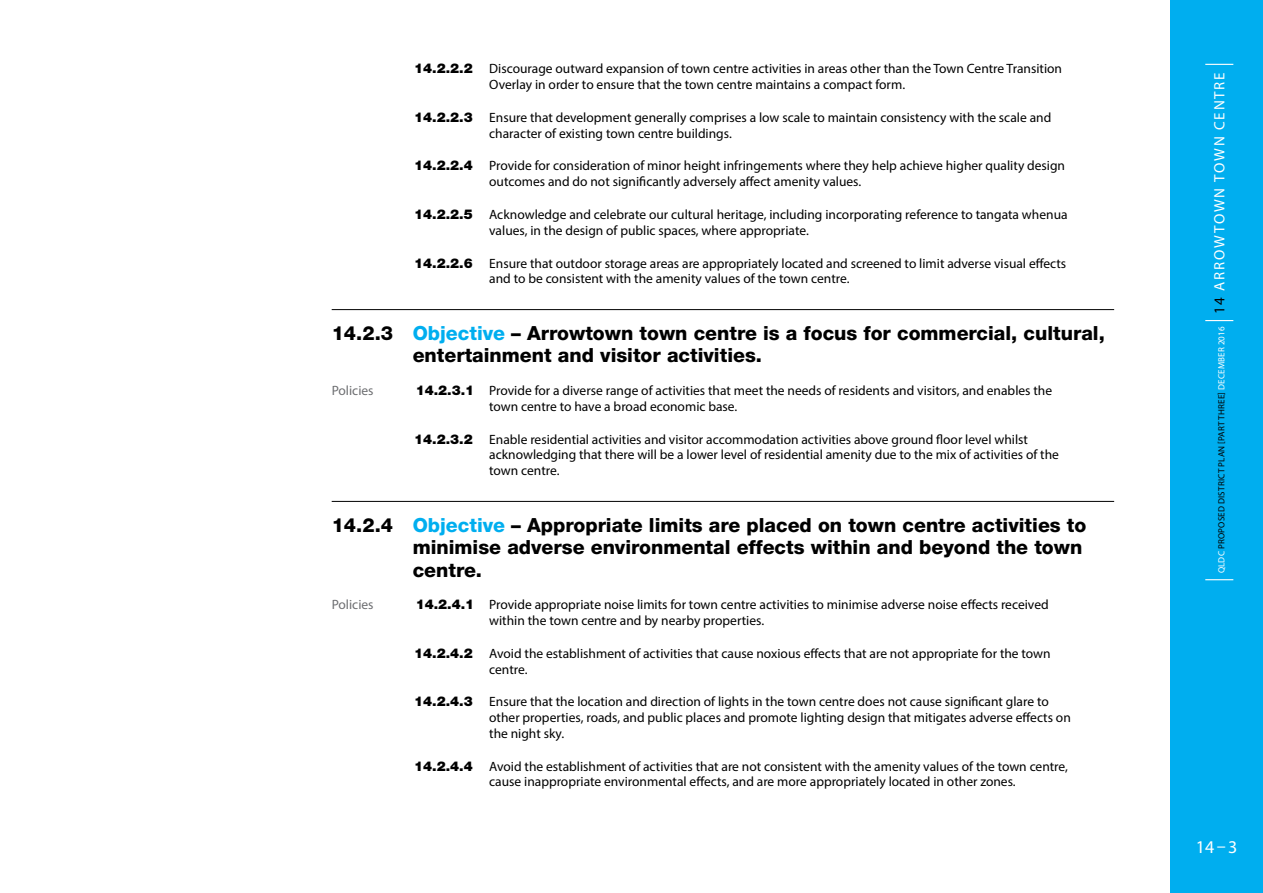
<style>
.page{position:relative;width:1263px;height:893px;background:#fff}
.page>*{position:absolute;margin:0;border:0;box-sizing:border-box;transform-origin:0 0}
.t1{font:800 19.5px/22.5px "Helvetica Neue LT Std";color:#000}
.t2{font:18px "Myriad Pro";color:#fff}
.t3{font:13.5px/15.8px "Myriad Pro";color:#000}
.t4{font:13.5px "Myriad Pro";color:#6d6e71}
.t5{font:9px "Myriad Pro";letter-spacing:.02em;color:#000}
.s1{font-family:"Helvetica Neue LT Std";font-weight:900}
.s2{color:#00aeef}
.s3{color:#fff}
.s4{font-size:15px}
.s5{font-size:15px;color:#fff}
</style>
<div class="page">
<div style="left:1170px;top:0;width:93px;height:893px;background:#00aeef"></div>
<svg style="left:1205px;top:579px;width:28px;height:1px"></svg>
<svg style="left:1205px;top:320px;width:28px;height:1px"></svg>
<svg style="left:1205px;top:64px;width:28px;height:1px"></svg>
<hr style="left:332px;top:309px;width:782px;height:1px;background:#000">
<hr style="left:332px;top:501px;width:782px;height:1px;background:#000">
<p class="t3" style="left:489px;top:61px;width:574px;text-indent:-75px"><span class="s1">14.2.2.2</span> Discourage outward expansion of town centre activities in areas other than the Town Centre Transition<br>Overlay in order to ensure that the town centre maintains a compact form.</p>
<p class="t3" style="left:489px;top:109px;width:564px;text-indent:-75px"><span class="s1">14.2.2.3</span> Ensure that development generally comprises a low scale to maintain consistency with the scale and character of existing town centre buildings.</p>
<p class="t3" style="left:489px;top:158px;width:577px;text-indent:-75px"><span class="s1">14.2.2.4</span> Provide for consideration of minor height infringements where they help achieve higher quality design outcomes and do not significantly adversely affect amenity values.</p>
<p class="t3" style="left:489px;top:206px;width:580px;text-indent:-75px"><span class="s1">14.2.2.5</span> Acknowledge and celebrate our cultural heritage, including incorporating reference to tangata whenua values, in the design of public spaces, where appropriate.</p>
<p class="t3" style="left:489px;top:255px;width:579px;text-indent:-75px"><span class="s1">14.2.2.6</span> Ensure that outdoor storage areas are appropriately located and screened to limit adverse visual effects and to be consistent with the amenity values of the town centre.</p>
<h1 class="t1" style="left:413px;top:321px;width:694px;text-indent:-81px">14.2.3 <span class="s2">Objective</span> – Arrowtown town centre is a focus for commercial, cultural, entertainment and visitor activities.</h1>
<p class="t4" style="left:332px;top:382px;width:43px">Policies</p>
<p class="t3" style="left:489px;top:382px;width:564px;text-indent:-73px"><span class="s1">14.2.3.1</span> Provide for a diverse range of activities that meet the needs of residents and visitors, and enables the town centre to have a broad economic base.</p>
<p class="t3" style="left:489px;top:431px;width:571px;text-indent:-75px"><span class="s1">14.2.3.2</span> Enable residential activities and visitor accommodation activities above ground floor level whilst acknowledging that there will be a lower level of residential amenity due to the mix of activities of the town centre.</p>
<h1 class="t1" style="left:413px;top:513px;width:675px;text-indent:-81px">14.2.4 <span class="s2">Objective</span> – Appropriate limits are placed on town centre activities to minimise adverse environmental effects within and beyond the town centre.</h1>
<p class="t4" style="left:332px;top:596px;width:43px">Policies</p>
<p class="t3" style="left:489px;top:597px;width:561px;text-indent:-73px"><span class="s1">14.2.4.1</span> Provide appropriate noise limits for town centre activities to minimise adverse noise effects received within the town centre and by nearby properties.</p>
<p class="t3" style="left:489px;top:645px;width:563px;text-indent:-75px"><span class="s1">14.2.4.2</span> Avoid the establishment of activities that cause noxious effects that are not appropriate for the town centre.</p>
<p class="t3" style="left:489px;top:694px;width:583px;text-indent:-75px"><span class="s1">14.2.4.3</span> Ensure that the location and direction of lights in the town centre does not cause significant glare to other properties, roads, and public places and promote lighting design that mitigates adverse effects on the night sky.</p>
<p class="t3" style="left:489px;top:758px;width:580px;text-indent:-75px"><span class="s1">14.2.4.4</span> Avoid the establishment of activities that are not consistent with the amenity values of the town centre, cause inappropriate environmental effects, and are more appropriately located in other zones.</p>
<p class="t5" style="left:1216px;top:573px;width:501px;rotate:-90deg"><span class="s3">QLDC</span> PROPOSED DISTRICT PLAN [PART THREE] <span class="s3">DECEMBER 2016</span> <span class="s4">14</span> <span class="s5">Arro w town To wn Centre</span></p>
<h2 class="t2" style="left:1196px;top:836px;width:43px">14–3</h2>
</div>
